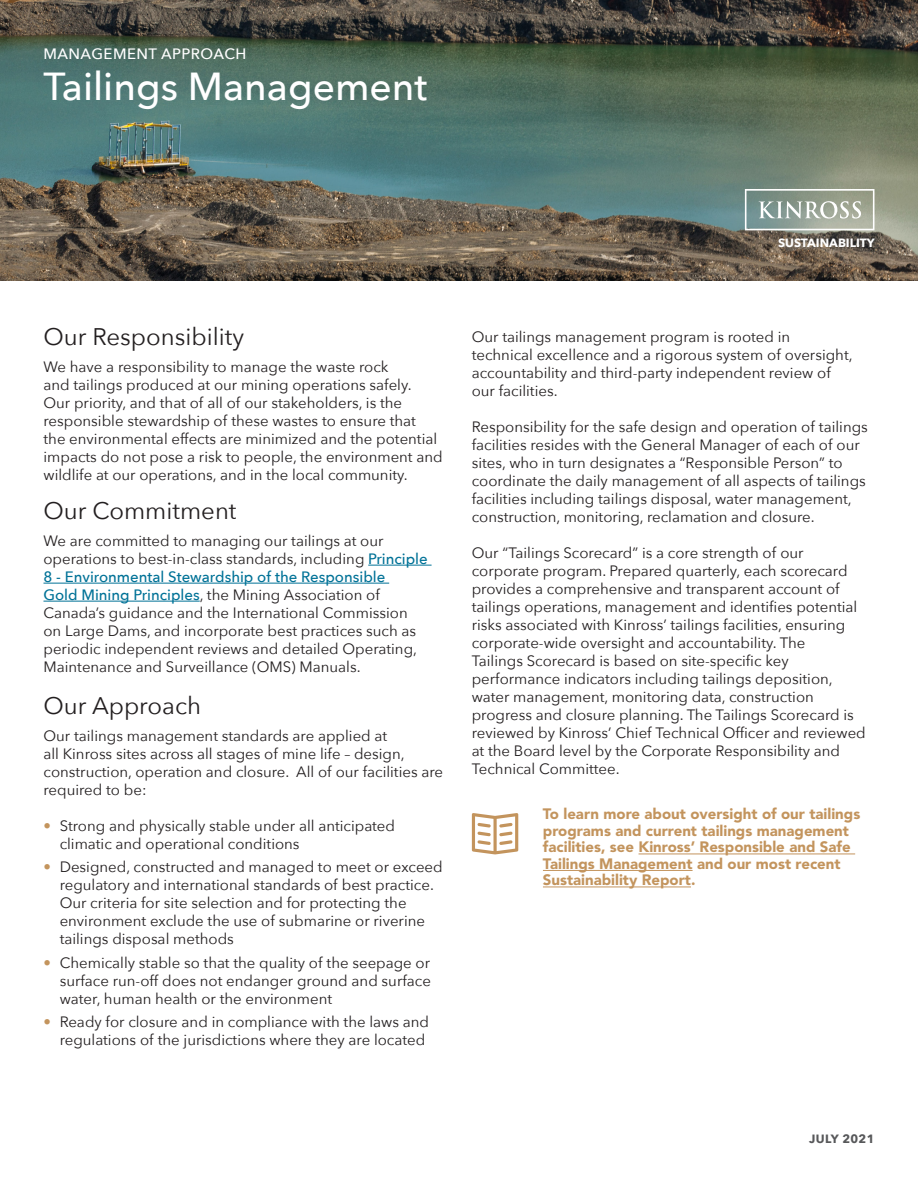
<style>
.page{position:relative;width:918px;height:1188px;background:#fff}
.page>*{position:absolute;margin:0;border:0;box-sizing:border-box;transform-origin:0 0}
.t1{font:500 39px "Avenir Next";color:#fff}
.t2{font:24px "Avenir Next";color:#231f20}
.t3{font:15px/18px "Avenir Next";color:#231f20}
.t4{font:900 15px/16.5px "Avenir LT Std";color:#c3945d}
.t5{font:500 15px "Avenir Next";letter-spacing:.03em;color:#fff}
.t6{font:700 12px "Avenir Next";color:#fff}
.t7{font:700 12px "Avenir Next";letter-spacing:.03em;color:#57585a}
.s1{font-weight:500;color:#007297}
.s2{color:#c3945d}
</style>
<div class="page">
<img style="left:0;top:0;width:918px;height:281px">
<hr style="left:368px;top:565px;width:64px;height:1px;background:#007297">
<hr style="left:44px;top:583px;width:345px;height:1px;background:#007297">
<hr style="left:44px;top:601px;width:156px;height:1px;background:#007297">
<hr style="left:639px;top:854px;width:216px;height:1px;background:#c3945d">
<hr style="left:543px;top:870px;width:150px;height:1px;background:#c3945d">
<hr style="left:543px;top:887px;width:148px;height:1px;background:#c3945d">
<svg style="left:472px;top:813px;width:46px;height:41px"></svg>
<svg style="left:745px;top:189px;width:129px;height:41px;background:#a5b0a6"></svg>
<p class="t5" style="left:44px;top:41px;width:204px">MANAGEMENT APPROACH</p>
<h1 class="t1" style="left:44px;top:53px;width:385px">Tailings Management</h1>
<p class="t6" style="left:778px;top:232px;width:98px">SUSTAINABILITY</p>
<h2 class="t2" style="left:44px;top:316px;width:202px">Our Responsibility</h2>
<p class="t3" style="left:44px;top:357px;width:401px">We have a responsibility to manage the waste rock<br>and tailings produced at our mining operations safely.<br>Our priority, and that of all of our stakeholders, is the responsible stewardship of these wastes to ensure that<br>the environmental effects are minimized and the potential impacts do not pose a risk to people, the environment and wildlife at our operations, and in the local community.</p>
<h2 class="t2" style="left:44px;top:490px;width:195px">Our Commitment</h2>
<p class="t3" style="left:44px;top:531px;width:386px">We are committed to managing our tailings at our operations to best-in-class standards, including <span class="s1">Principle 8 - Environmental Stewardship of the Responsible<br>Gold Mining Principles</span>, the Mining Association of Canada’s guidance and the International Commission on Large Dams, and incorporate best practices such as periodic independent reviews and detailed Operating, Maintenance and Surveillance (OMS) Manuals.</p>
<h2 class="t2" style="left:44px;top:685px;width:159px">Our Approach</h2>
<p class="t3" style="left:44px;top:726px;width:401px">Our tailings management standards are applied at<br>all Kinross sites across all stages of mine life – design, construction, operation and closure. All of our facilities are required to be:</p>
<p class="t3" style="left:60px;top:816px;width:337px;text-indent:-16px"><span class="s2">•</span> Strong and physically stable under all anticipated climatic and operational conditions</p>
<p class="t3" style="left:60px;top:858px;width:385px;text-indent:-16px"><span class="s2">•</span> Designed, constructed and managed to meet or exceed regulatory and international standards of best practice.<br>Our criteria for site selection and for protecting the environment exclude the use of submarine or riverine tailings disposal methods</p>
<p class="t3" style="left:60px;top:953px;width:373px;text-align:justify;text-indent:-16px"><span class="s2">•</span> Chemically stable so that the quality of the seepage or surface run-off does not endanger ground and surface water, human health or the environment</p>
<p class="t3" style="left:44px;top:1012px;width:387px;text-align:right"><span class="s2">•</span> Ready for closure and in compliance with the laws and regulations of the jurisdictions where they are located</p>
<p class="t3" style="left:472px;top:327px;width:382px">Our tailings management program is rooted in technical excellence and a rigorous system of oversight, accountability and third-party independent review of our facilities.</p>
<p class="t3" style="left:472px;top:417px;width:398px">Responsibility for the safe design and operation of tailings facilities resides with the General Manager of each of our sites, who in turn designates a “Responsible Person” to coordinate the daily management of all aspects of tailings facilities including tailings disposal, water management, construction, monitoring, reclamation and closure.</p>
<p class="t3" style="left:472px;top:543px;width:396px">Our “Tailings Scorecard” is a core strength of our corporate program. Prepared quarterly, each scorecard provides a comprehensive and transparent account of tailings operations, management and identifies potential risks associated with Kinross’ tailings facilities, ensuring corporate-wide oversight and accountability. The<br>Tailings Scorecard is based on site-specific key performance indicators including tailings deposition, water management, monitoring data, construction progress and closure planning. The Tailings Scorecard is reviewed by Kinross’ Chief Technical Officer and reviewed at the Board level by the Corporate Responsibility and Technical Committee.</p>
<p class="t4" style="left:543px;top:806px;width:319px">To learn more about oversight of our tailings programs and current tailings management facilities, see Kinross’ Responsible and Safe Tailings Management and our most recent Sustainability Report.</p>
<p class="t7" style="left:809px;top:1129px;width:67px">JULY 2021</p>
</div>
